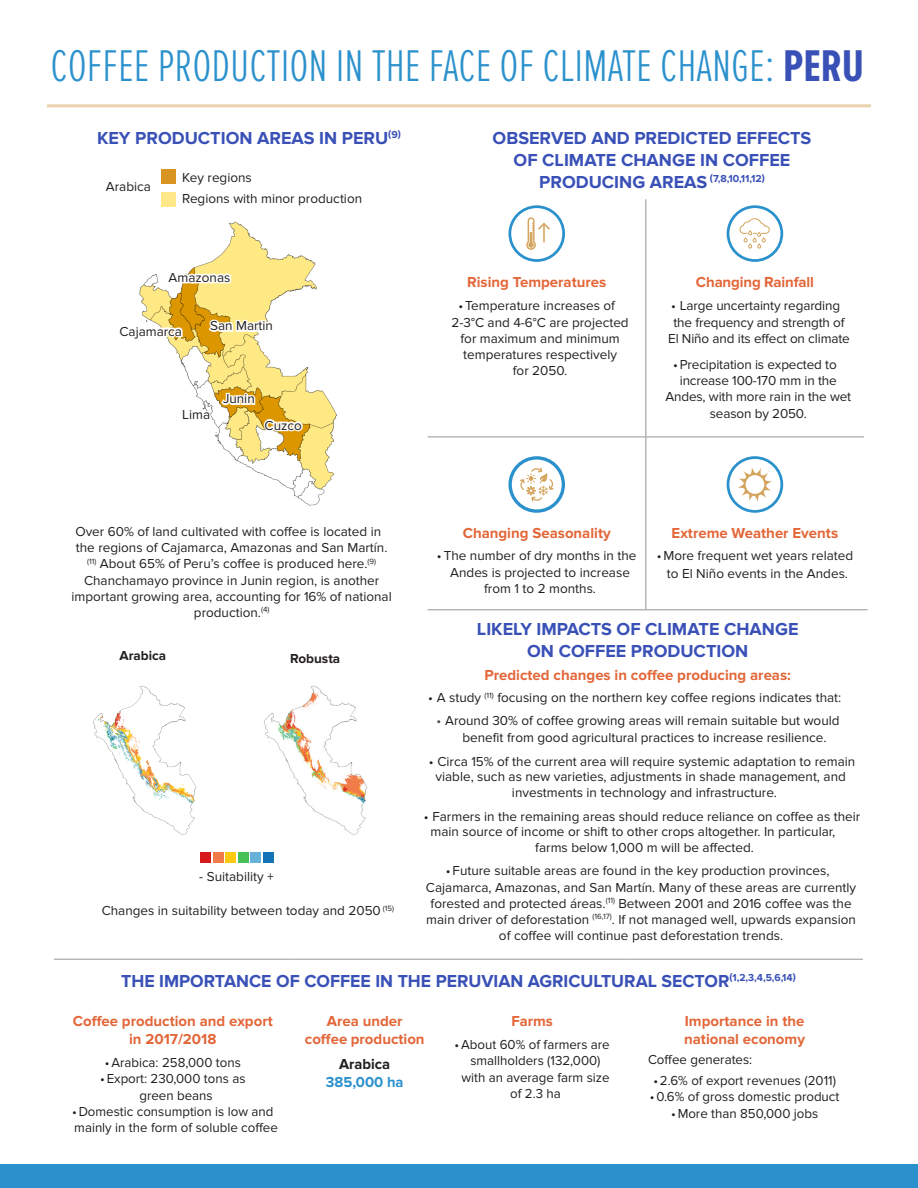
<style>
.page{position:relative;width:918px;height:1188px;background:#fff}
.page>*{position:absolute;margin:0;border:0;box-sizing:border-box;transform-origin:0 0}
.t1{font:300 46.05px "Proxima Nova Ex Cn";color:#2b91cd}
.Table_Header{font:700 18px/21.6px "Proxima Nova";color:#3950b7;text-align:center}
.Table_Sub-Header__Ce{font:700 15px/18px "Proxima Nova";color:#e36638;text-align:center}
.t2{font:700 15px "Proxima Nova";color:#2b91cd}
.t3{font:700 15px "Proxima Nova";color:#231f20}
.Map_Description{font:13.5px/16.2px "Proxima Nova";color:#231f20;text-align:center}
.t4{font:13.5px/15.8px "Proxima Nova";color:#221e1f}
.t5{font:700 13.5px "Proxima Nova";color:#231f20}
.Table_Regular{font:13.5px "Proxima Nova";color:#231f20}
.s1{font-weight:700;color:#3950b7}
.s2{color:#4b4c4d}
</style>
<div class="page">
<div style="left:0;top:1164px;width:918px;height:24px;background:#2b91cd"></div>
<div style="left:162px;top:169px;width:14px;height:14px;background:#d99522"></div>
<div style="left:162px;top:192px;width:14px;height:14px;background:#fee88a"></div>
<hr style="left:54px;top:959px;width:238px;height:1px;background:#939598">
<hr style="left:292px;top:959px;width:146px;height:1px;background:#939598">
<hr style="left:438px;top:959px;width:188px;height:1px;background:#939598">
<hr style="left:626px;top:959px;width:237px;height:1px;background:#939598">
<hr style="left:428px;top:609px;width:440px;height:1px;background:#939598">
<hr style="left:428px;top:437px;width:218px;height:1px;background:#939598">
<hr style="left:646px;top:437px;width:218px;height:1px;background:#939598">
<hr style="left:645px;top:199px;width:1px;height:238px;background:#939598">
<hr style="left:645px;top:437px;width:1px;height:172px;background:#939598">
<div style="left:508px;top:205px;width:57px;height:57px;border:3px solid #2b91cd;border-radius:50%"></div>
<svg style="left:526px;top:217px;width:24px;height:33px"></svg>
<div style="left:727px;top:205px;width:56px;height:57px;border:3px solid #2b91cd;border-radius:50%"></div>
<svg style="left:739px;top:218px;width:31px;height:31px"></svg>
<div style="left:508px;top:456px;width:57px;height:57px;border:3px solid #2b91cd;border-radius:50%"></div>
<svg style="left:520px;top:467px;width:34px;height:35px"></svg>
<div style="left:727px;top:456px;width:56px;height:57px;border:3px solid #2b91cd;border-radius:50%"></div>
<svg style="left:738px;top:467px;width:34px;height:35px"></svg>
<div style="left:200px;top:852px;width:11px;height:11px;background:#d7191c"></div>
<div style="left:225px;top:852px;width:11px;height:11px;background:#fec90f"></div>
<div style="left:251px;top:852px;width:10px;height:11px;background:#66b2d8"></div>
<div style="left:213px;top:852px;width:10px;height:11px;background:#f17c4a"></div>
<div style="left:238px;top:852px;width:11px;height:11px;background:#47c057"></div>
<div style="left:263px;top:852px;width:11px;height:11px;background:#1472b6"></div>
<hr style="left:47px;top:104px;width:824px;height:3px;background:#ead2ae">
<img style="left:139px;top:221px;width:198px;height:285px">
<img style="left:93px;top:685px;width:104px;height:150px">
<img style="left:264px;top:685px;width:104px;height:150px">
<svg style="left:164px;top:266px;width:70px;height:21px"></svg>
<svg style="left:207px;top:308px;width:68px;height:28px"></svg>
<svg style="left:139px;top:323px;width:45px;height:18px"></svg>
<svg style="left:262px;top:418px;width:42px;height:15px"></svg>
<svg style="left:180px;top:407px;width:32px;height:17px"></svg>
<svg style="left:219px;top:391px;width:38px;height:16px"></svg>
<p class="t1" style="left:50px;top:41px;width:815px">COFFEE PRODUCTION IN THE FACE OF CLIMATE CHANGE: <span class="s1">PERU</span></p>
<p class="Table_Header" style="left:97px;top:128px;width:305px">KEY PRODUCTION AREAS IN PERU<sup>(9)</sup></p>
<p class="Map_Description" style="left:106px;top:179px;width:47px">Arabica</p>
<p class="Map_Description" style="left:182px;top:169px;width:71px">Key regions</p>
<p class="Map_Description" style="left:182px;top:190px;width:181px">Regions with minor production</p>
<p class="Map_Description" style="left:169px;top:270px;width:63px">Amazonas</p>
<p class="Map_Description" style="left:210px;top:318px;width:64px">San Martin</p>
<p class="Map_Description" style="left:119px;top:323px;width:64px">Cajamarca</p>
<p class="Map_Description" style="left:182px;top:407px;width:29px">Lima</p>
<p class="Map_Description" style="left:223px;top:391px;width:33px">Junin</p>
<p class="Map_Description" style="left:265px;top:417px;width:39px">Cuzco</p>
<p class="Table_Header" style="left:493px;top:128px;width:320px">OBSERVED AND PREDICTED EFFECTS<br>OF CLIMATE CHANGE IN COFFEE<br>PRODUCING AREAS <sup>(7,8,10,11,12)</sup></p>
<p class="Table_Sub-Header__Ce" style="left:467px;top:274px;width:141px">Rising Temperatures</p>
<p class="Map_Description" style="left:452px;top:298px;width:179px">•Temperature increases of<br>2-3°C and 4-6°C are projected for maximum and minimum temperatures respectively<br>for 2050.</p>
<p class="Table_Sub-Header__Ce" style="left:696px;top:273px;width:119px">Changing Rainfall</p>
<p class="Map_Description" style="left:668px;top:298px;width:183px;line-height:16.6px">• Large uncertainty regarding the frequency and strength of<br>El Niño and its effect on climate</p>
<p class="Map_Description" style="left:665px;top:357px;width:187px">•Precipitation is expected to increase 100-170 mm in the<br>Andes, with more rain in the wet season by 2050.</p>
<p class="Map_Description" style="left:72px;top:524px;width:322px">Over 60% of land cultivated with coffee is located in the regions of Cajamarca, Amazonas and San Martín. <sup>(11)</sup> About 65% of Peru’s coffee is produced here.<sup>(9)<br></sup>Chanchamayo province in Junin region, is another important growing area, accounting for 16% of national production.<sup>(4)</sup></p>
<p class="t5" style="left:119px;top:648px;width:48px">Arabica</p>
<p class="t5" style="left:290px;top:651px;width:52px">Robusta</p>
<p class="Table_Regular" style="left:199px;top:869px;width:76px">- Suitability +</p>
<p class="Map_Description" style="left:102px;top:903px;width:294px">Changes in suitability between today and 2050 <sup>(15)</sup></p>
<p class="Table_Sub-Header__Ce" style="left:463px;top:524px;width:150px">Changing Seasonality</p>
<p class="Map_Description" style="left:437px;top:548px;width:201px">•The number of dry months in the<br>Andes is projected to increase from 1 to 2 months.</p>
<p class="Table_Sub-Header__Ce" style="left:672px;top:524px;width:168px">Extreme Weather Events</p>
<p class="Map_Description" style="left:657px;top:548px;width:198px;line-height:17.1px">• More frequent wet years related to El Niño events in the Andes.</p>
<p class="Table_Header" style="left:477px;top:619px;width:323px">LIKELY IMPACTS OF CLIMATE CHANGE<br>ON COFFEE PRODUCTION</p>
<p class="Table_Sub-Header__Ce" style="left:484px;top:666px;width:308px">Predicted changes in coffee producing areas:</p>
<p class="Map_Description" style="left:428px;top:690px;width:415px">• A study <sup>(11)</sup> focusing on the northern key coffee regions indicates that:</p>
<p class="t4" style="left:462px;top:713px;width:379px;line-height:16.4px;text-indent:-26px"><span class="s2">•</span> Around 30% of coffee growing areas will remain suitable but would benefit from good agricultural practices to increase resilience.</p>
<p class="t4" style="left:429px;top:753px;width:428px;text-align:center">• Circa 15% of the current area will require systemic adaptation to remain viable, such as new varieties, adjustments in shade management, and investments in technology and infrastructure.</p>
<p class="t4" style="left:424px;top:809px;width:438px">• Farmers in the remaining areas should reduce reliance on coffee as their</p>
<p class="t4" style="left:431px;top:824px;width:406px">main source of income or shift to other crops altogether. In particular,</p>
<p class="t4" style="left:535px;top:840px;width:220px">farms below 1,000 m will be affected.</p>
<p class="Map_Description" style="left:426px;top:863px;width:432px">• Future suitable areas are found in the key production provinces, Cajamarca, Amazonas, and San Martín. Many of these areas are currently forested and protected áreas.<sup>(11)</sup> Between 2001 and 2016 coffee was the main driver of deforestation <sup>(16,17)</sup>. If not managed well, upwards expansion of coffee will continue past deforestation trends.</p>
<p class="Table_Header" style="left:121px;top:971px;width:676px">THE IMPORTANCE OF COFFEE IN THE PERUVIAN AGRICULTURAL SECTOR<sup>(1,2,3,4,5,6,14)</sup></p>
<p class="Table_Sub-Header__Ce" style="left:73px;top:1013px;width:202px">Coffee production and export in 2017/2018</p>
<p class="Map_Description" style="left:105px;top:1055px;width:138px">•Arabica: 258,000 tons</p>
<p class="Map_Description" style="left:100px;top:1071px;width:147px">•Export: 230,000 tons as green beans</p>
<p class="Map_Description" style="left:72px;top:1103px;width:207px;text-align:left">• Domestic consumption is low and mainly in the form of soluble coffee</p>
<p class="Table_Sub-Header__Ce" style="left:684px;top:1013px;width:122px;text-align:left">Importance in the national economy</p>
<p class="Map_Description" style="left:653px;top:1073px;width:184px">•2.6% of export revenues (2011)</p>
<p class="Map_Description" style="left:650px;top:1089px;width:191px">•0.6% of gross domestic product</p>
<p class="Map_Description" style="left:671px;top:1105px;width:149px">• More than 850,000 jobs</p>
<p class="Table_Sub-Header__Ce" style="left:305px;top:1013px;width:121px">Area under coffee production</p>
<p class="t3" style="left:339px;top:1055px;width:53px">Arabica</p>
<p class="t2" style="left:326px;top:1073px;width:79px">385,000 ha</p>
<p class="Table_Sub-Header__Ce" style="left:511px;top:1013px;width:43px">Farms</p>
<p class="Map_Description" style="left:455px;top:1037px;width:157px">•About 60% of farmers are smallholders (132,000) with an average farm size of 2.3 ha</p>
<p class="t4" style="left:648px;top:1052px;width:106px">Coffee generates:</p>
</div>
